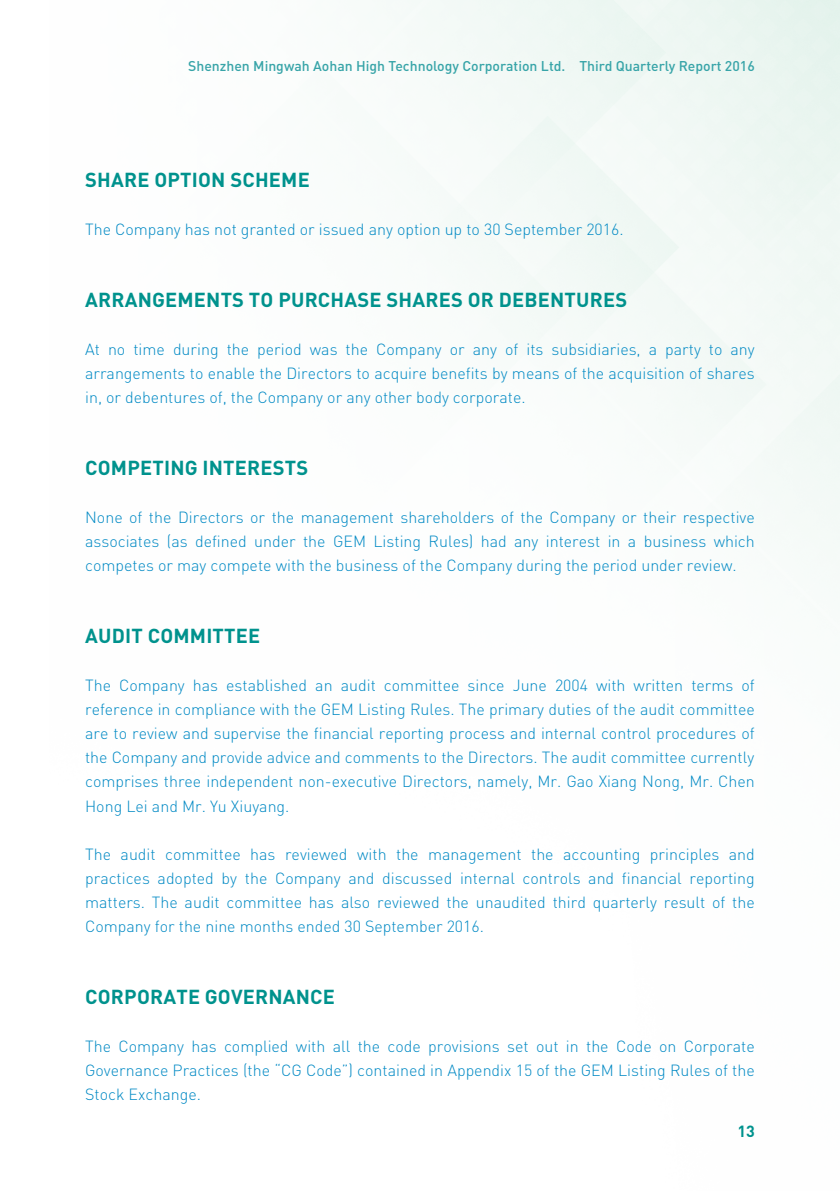
<style>
.page{position:relative;width:840px;height:1191px;background:#fff}
.page>*{position:absolute;margin:0;border:0;box-sizing:border-box;transform-origin:0 0}
.t1{font:700 20px "DIN Pro";letter-spacing:.01em;color:#00928d}
.t2{font:300 16px/24px "DIN Pro";color:#0089c4;text-align:justify}
.t3{font:700 16px "DIN Pro";color:#00928d}
.t4{font:500 14px "DIN Pro";color:#37a4a8}
</style>
<div class="page">
<p class="t4" style="left:188px;top:56px;width:568px">Shenzhen Mingwah Aohan High Technology Corporation Ltd. Third Quarterly Report 2016</p>
<p class="t1" style="left:85px;top:166px;width:226px">SHARE OPTION SCHEME</p>
<p class="t2" style="left:85px;top:217px;width:539px">The Company has not granted or issued any option up to 30 September 2016.</p>
<p class="t1" style="left:85px;top:286px;width:543px">ARRANGEMENTS TO PURCHASE SHARES OR DEBENTURES</p>
<p class="t2" style="left:85px;top:337px;width:670px">At no time during the period was the Company or any of its subsidiaries, a party to any arrangements to enable the Directors to acquire benefits by means of the acquisition of shares in, or debentures of, the Company or any other body corporate.</p>
<p class="t1" style="left:85px;top:454px;width:224px">COMPETING INTERESTS</p>
<p class="t2" style="left:85px;top:505px;width:670px">None of the Directors or the management shareholders of the Company or their respective associates (as defined under the GEM Listing Rules) had any interest in a business which competes or may compete with the business of the Company during the period under review.</p>
<p class="t1" style="left:85px;top:622px;width:176px">AUDIT COMMITTEE</p>
<p class="t2" style="left:85px;top:673px;width:671px">The Company has established an audit committee since June 2004 with written terms of reference in compliance with the GEM Listing Rules. The primary duties of the audit committee are to review and supervise the financial reporting process and internal control procedures of the Company and provide advice and comments to the Directors. The audit committee currently comprises three independent non-executive Directors, namely, Mr. Gao Xiang Nong, Mr. Chen Hong Lei and Mr. Yu Xiuyang.</p>
<p class="t2" style="left:85px;top:841px;width:671px">The audit committee has reviewed with the management the accounting principles and practices adopted by the Company and discussed internal controls and financial reporting matters. The audit committee has also reviewed the unaudited third quarterly result of the Company for the nine months ended 30 September 2016.</p>
<p class="t1" style="left:85px;top:982px;width:251px">CORPORATE GOVERNANCE</p>
<p class="t2" style="left:85px;top:1033px;width:670px">The Company has complied with all the code provisions set out in the Code on Corporate Governance Practices (the “CG Code”) contained in Appendix 15 of the GEM Listing Rules of the Stock Exchange.</p>
<p class="t3" style="left:737px;top:1120px;width:19px">13</p>
</div>
